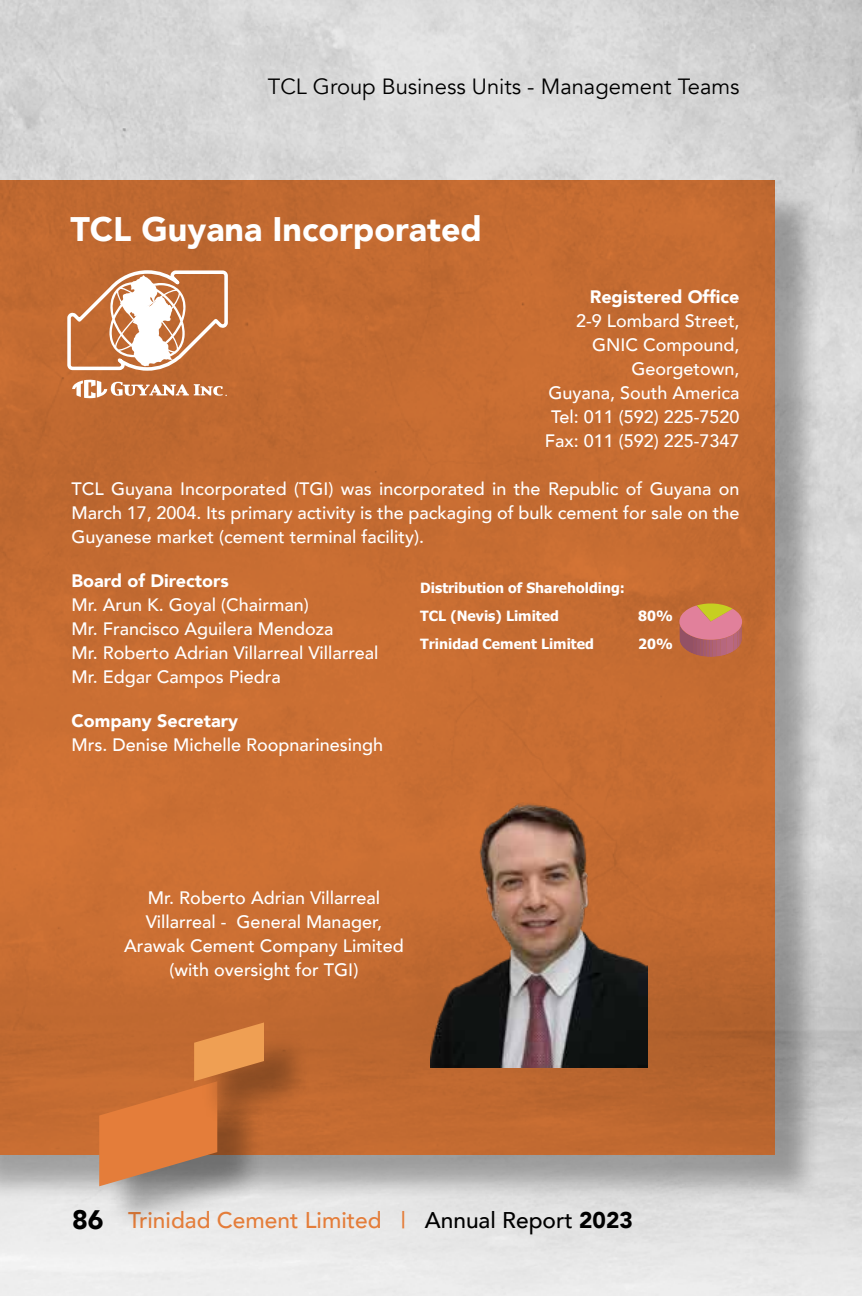
<style>
.page{position:relative;width:864px;height:1296px;background:#fff}
.page>*{position:absolute;margin:0;border:0;box-sizing:border-box;transform-origin:0 0}
.t1{font:900 34px "Avenir";color:#fff}
.t2{font:500 22.8px "Avenir";color:#e47d3a}
.t3{font:22px "Avenir";color:#000}
.t4{font:500 18px/24px "Avenir";color:#fff;text-align:right}
.t5{font:900 18px "Avenir";color:#fff}
.t6{font:700 14px/28px "Tahoma";color:#fff}
.s1{font-weight:900;font-size:26.8px;color:#000}
.s2{color:#000}
.s3{font-weight:900;color:#000}
</style>
<div class="page">
<img style="left:0;top:0;width:862px;height:1296px">
<div style="left:0;top:187px;width:821px;height:1015px;background:#000;opacity:.3"></div>
<div style="left:0;top:180px;width:774px;height:975px;background:#c66c32"></div>
<div style="left:106px;top:1090px;width:159px;height:141px;background:#000;opacity:.3"></div>
<div style="left:201px;top:1031px;width:110px;height:96px;background:#000;opacity:.3"></div>
<svg style="left:99px;top:1022px;width:165px;height:164px"></svg>
<svg style="left:72px;top:379px;width:155px;height:19px"></svg>
<svg style="left:67px;top:268px;width:162px;height:105px"></svg>
<img style="left:430px;top:792px;width:217px;height:275px">
<svg style="left:679px;top:603px;width:64px;height:54px"></svg>
<p class="t3" style="left:268px;top:73px;width:473px">TCL Group Business Units - Management Teams</p>
<h1 class="t1" style="left:70px;top:200px;width:413px">TCL Guyana Incorporated</h1>
<p class="t5" style="left:590px;top:281px;width:151px">Registered Office</p>
<p class="t4" style="left:545px;top:307px;width:196px">2-9 Lombard Street,<br>GNIC Compound,<br>Georgetown,<br>Guyana, South America<br>Tel: 011 (592) 225-7520<br>Fax: 011 (592) 225-7347</p>
<p class="t4" style="left:72px;top:475px;width:670px;text-align:justify">TCL Guyana Incorporated (TGI) was incorporated in the Republic of Guyana on March 17, 2004. Its primary activity is the packaging of bulk cement for sale on the Guyanese market (cement terminal facility).</p>
<p class="t5" style="left:72px;top:565px;width:159px">Board of Directors</p>
<p class="t4" style="left:72px;top:591px;width:309px;text-align:left">Mr. Arun K. Goyal (Chairman)<br>Mr. Francisco Aguilera Mendoza<br>Mr. Roberto Adrian Villarreal Villarreal<br>Mr. Edgar Campos Piedra</p>
<p class="t5" style="left:72px;top:705px;width:168px">Company Secretary</p>
<p class="t4" style="left:72px;top:731px;width:313px">Mrs. Denise Michelle Roopnarinesingh</p>
<p class="t6" style="left:420px;top:573px;width:206px">Distribution of Shareholding:<br>TCL (Nevis) Limited</p>
<p class="t6" style="left:638px;top:601px;width:36px">80%</p>
<p class="t6" style="left:420px;top:629px;width:175px">Trinidad Cement Limited</p>
<p class="t6" style="left:638px;top:629px;width:36px">20%</p>
<p class="t4" style="left:124px;top:885px;width:281px;text-align:center">Mr. Roberto Adrian Villarreal<br>Villarreal - General Manager,<br>Arawak Cement Company Limited (with oversight for TGI)</p>
<p class="t2" style="left:72px;top:1201px;width:562px"><span class="s1">86</span> Trinidad Cement Limited | <span class="s2">Annual Report</span> <span class="s3">2023</span></p>
</div>
